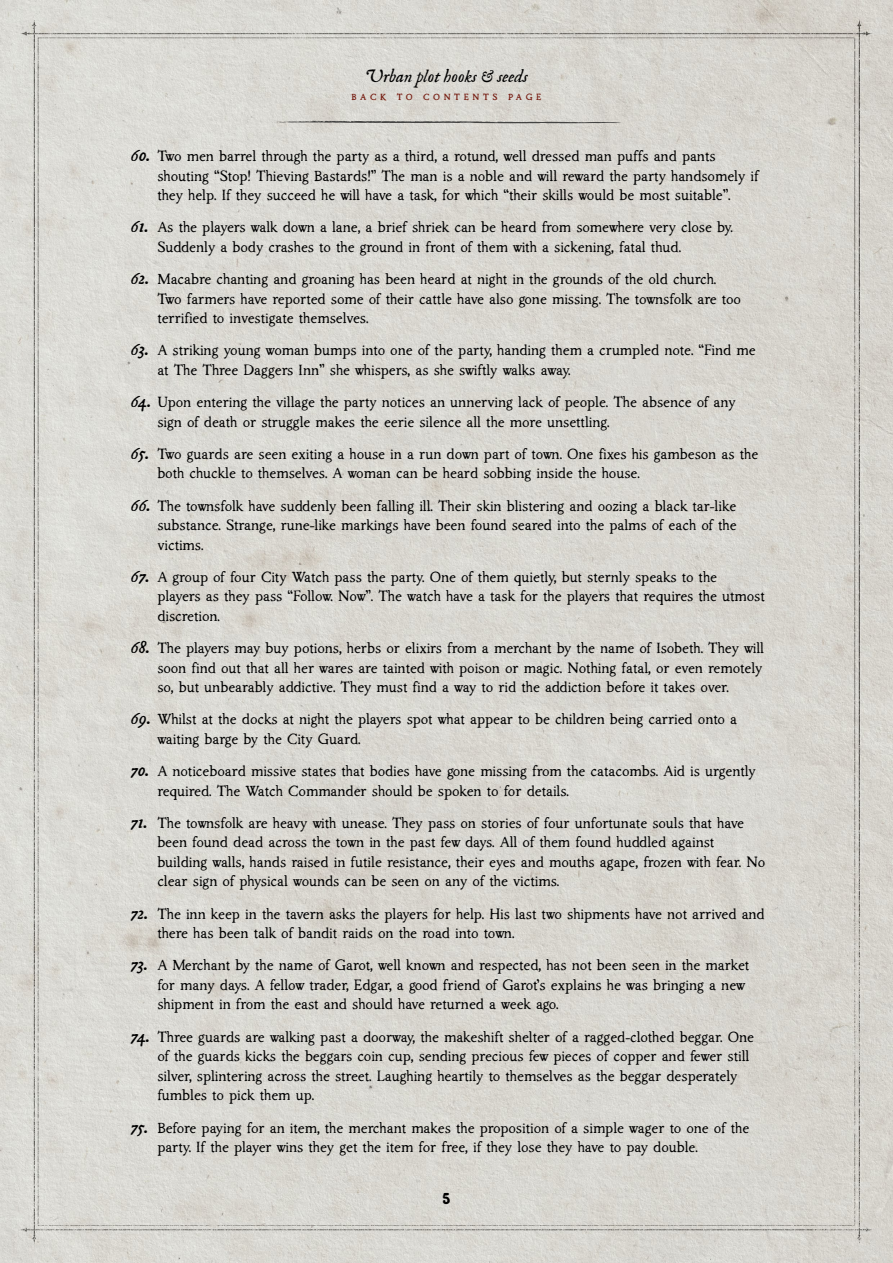
<style>
.page{position:relative;width:893px;height:1263px;background:#fff}
.page>*{position:absolute;margin:0;border:0;box-sizing:border-box;transform-origin:0 0}
.t1{font:18px "IM FELL English PRO Italic";color:#000}
.t2{font:700 16.5px "Folklore";color:#000}
.t3{font:300 15px/19.5px "Folklore";letter-spacing:-.01em;color:#000}
.t4{font:9px "Folklore";letter-spacing:.4em;color:#771e13}
.s1{font-family:"IM FELL DW Pica Italic";font-weight:400;font-size:18px}
</style>
<div class="page">
<img style="left:0;top:0;width:893px;height:1263px">
<svg style="left:272px;top:121px;width:349px;height:2px"></svg>
<p class="t1" style="left:365px;top:66px;width:165px">Urban plot hooks &amp; seeds</p>
<p class="t4" style="left:351px;top:91px;width:192px">BACK TO CONTENTS PAGE</p>
<p class="t3" style="left:157px;top:147px;width:603px;text-indent:-27px"><span class="s1">60.</span> Two men barrel through the party as a third, a rotund, well dressed man puffs and pants shouting “Stop! Thieving Bastards!” The man is a noble and will reward the party handsomely if they help. If they succeed he will have a task, for which “their skills would be most suitable”.</p>
<p class="t3" style="left:157px;top:218px;width:577px;text-indent:-27px"><span class="s1">61.</span> As the players walk down a lane, a brief shriek can be heard from somewhere very close by.<br>Suddenly a body crashes to the ground in front of them with a sickening, fatal thud.</p>
<p class="t3" style="left:157px;top:270px;width:585px;text-indent:-27px"><span class="s1">62.</span> Macabre chanting and groaning has been heard at night in the grounds of the old church.<br>Two farmers have reported some of their cattle have also gone missing. The townsfolk are too terrified to investigate themselves.</p>
<p class="t3" style="left:157px;top:341px;width:600px;text-indent:-27px"><span class="s1">63.</span> A striking young woman bumps into one of the party, handing them a crumpled note. “Find me at The Three Daggers Inn” she whispers, as she swiftly walks away.</p>
<p class="t3" style="left:157px;top:393px;width:580px;text-indent:-27px"><span class="s1">64.</span> Upon entering the village the party notices an unnerving lack of people. The absence of any sign of death or struggle makes the eerie silence all the more unsettling.</p>
<p class="t3" style="left:157px;top:445px;width:603px;text-indent:-27px"><span class="s1">65.</span> Two guards are seen exiting a house in a run down part of town. One fixes his gambeson as the both chuckle to themselves. A woman can be heard sobbing inside the house.</p>
<p class="t3" style="left:157px;top:496px;width:581px;text-align:justify;text-indent:-27px"><span class="s1">66.</span> The townsfolk have suddenly been falling ill. Their skin blistering and oozing a black tar-like substance. Strange, rune-like markings have been found seared into the palms of each of the victims.</p>
<p class="t3" style="left:157px;top:568px;width:609px;text-indent:-27px"><span class="s1">67.</span> A group of four City Watch pass the party. One of them quietly, but sternly speaks to the<br>players as they pass “Follow. Now”. The watch have a task for the players that requires the utmost discretion.</p>
<p class="t3" style="left:157px;top:639px;width:608px;text-align:justify;text-indent:-27px"><span class="s1">68.</span> The players may buy potions, herbs or elixirs from a merchant by the name of Isobeth. They will soon find out that all her wares are tainted with poison or magic. Nothing fatal, or even remotely so, but unbearably addictive. They must find a way to rid the addiction before it takes over.</p>
<p class="t3" style="left:157px;top:710px;width:581px;text-indent:-27px"><span class="s1">69.</span> Whilst at the docks at night the players spot what appear to be children being carried onto a waiting barge by the City Guard.</p>
<p class="t3" style="left:157px;top:762px;width:600px;text-indent:-27px"><span class="s1">70.</span> A noticeboard missive states that bodies have gone missing from the catacombs. Aid is urgently required. The Watch Commander should be spoken to for details.</p>
<p class="t3" style="left:157px;top:814px;width:609px;text-indent:-27px"><span class="s1">71.</span> The townsfolk are heavy with unease. They pass on stories of four unfortunate souls that have been found dead across the town in the past few days. All of them found huddled against building walls, hands raised in futile resistance, their eyes and mouths agape, frozen with fear. No clear sign of physical wounds can be seen on any of the victims.</p>
<p class="t3" style="left:157px;top:905px;width:609px;text-indent:-27px"><span class="s1">72.</span> The inn keep in the tavern asks the players for help. His last two shipments have not arrived and there has been talk of bandit raids on the road into town.</p>
<p class="t3" style="left:157px;top:956px;width:594px;text-indent:-27px"><span class="s1">73.</span> A Merchant by the name of Garot, well known and respected, has not been seen in the market for many days. A fellow trader, Edgar, a good friend of Garot’s explains he was bringing a new shipment in from the east and should have returned a week ago.</p>
<p class="t3" style="left:157px;top:1028px;width:598px;text-indent:-27px"><span class="s1">74.</span> Three guards are walking past a doorway, the makeshift shelter of a ragged-clothed beggar. One of the guards kicks the beggars coin cup, sending precious few pieces of copper and fewer still silver, splintering across the street. Laughing heartily to themselves as the beggar desperately fumbles to pick them up.</p>
<p class="t3" style="left:157px;top:1118px;width:594px;text-indent:-27px"><span class="s1">75.</span> Before paying for an item, the merchant makes the proposition of a simple wager to one of the party. If the player wins they get the item for free, if they lose they have to pay double.</p>
<p class="t2" style="left:442px;top:1188px;width:10px">5</p>
</div>
